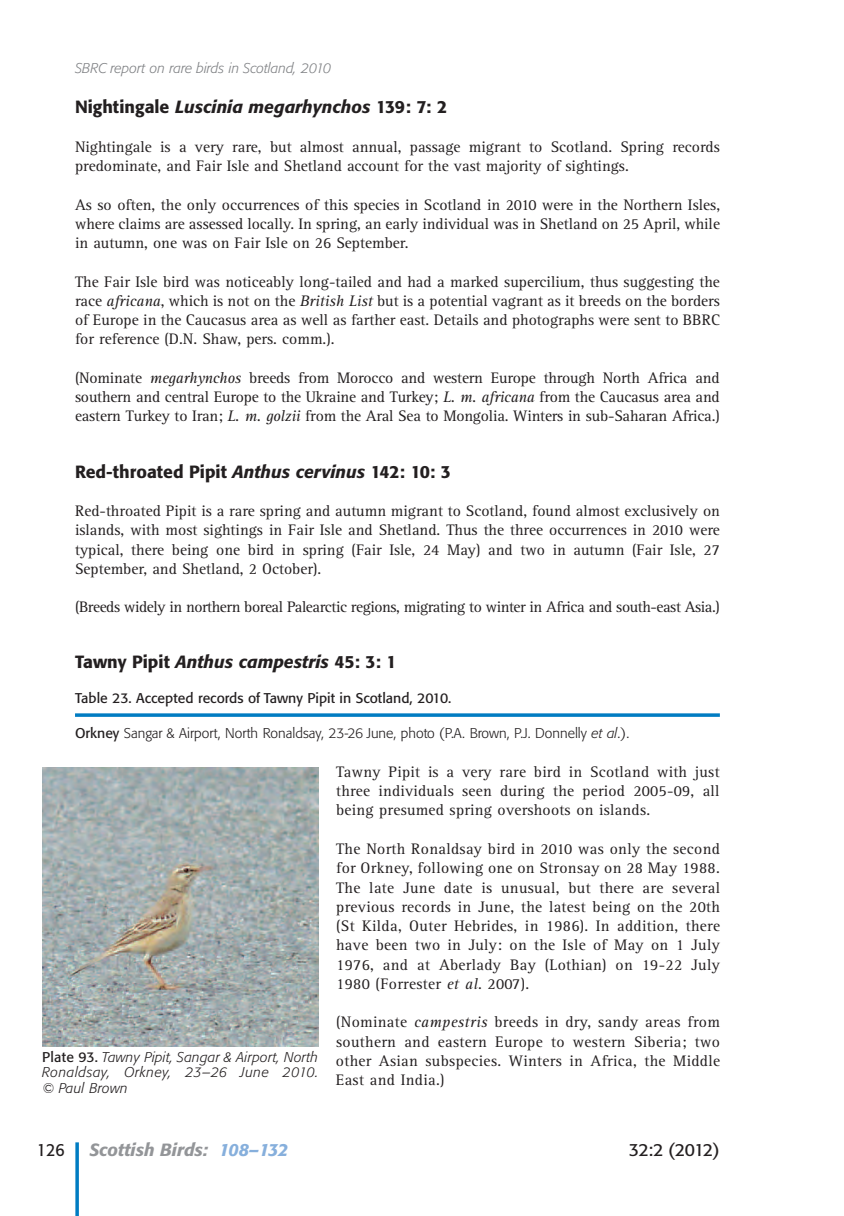
<style>
.page{position:relative;width:844px;height:1216px;background:#fff}
.page>*{position:absolute;margin:0;border:0;box-sizing:border-box;transform-origin:0 0}
.t1{font:500 17.5px "Formata BQ";color:#231f20}
.t2{font:italic 500 17.5px "Formata BQ";color:#231f20}
.t3{font:italic 500 17.5px "Formata BQ";color:#939598}
.t4{font:17.5px "Formata BQ";letter-spacing:-.02em;color:#231f20}
.t5{font:17.5px "Formata BQ";letter-spacing:-.02em;color:#231f20;scale:.9 1}
.t6{font:15.75px/19.2px "AT Rotis Serif";color:#231f20;text-align:justify}
.t7{font:15.75px "AT Rotis Serif";letter-spacing:-.025em;color:#231f20}
.t8{font:300 14px "Formata BQ";color:#231f20}
.t9{font:italic 300 14px/15.8px "Formata BQ";letter-spacing:.015em;color:#231f20;text-align:justify}
.t10{font:14px "Formata BQ";color:#231f20}
.t11{font:italic 300 14px "Formata BQ";color:#808285}
.s1{font-style:normal}
.s2{font-style:italic}
.s3{font-weight:400}
.s4{font-weight:400;font-style:normal}
.s5{color:#86afdc}
</style>
<div class="page">
<svg style="left:75px;top:1142px;width:4px;height:73px"></svg>
<hr style="left:75px;top:713px;width:644px;height:3px;background:#007cc2">
<img style="left:42px;top:768px;width:276px;height:278px">
<p class="t11" style="left:75px;top:62px;width:258px">SBRC report on rare birds in Scotland, 2010</p>
<p class="t2" style="left:75px;top:99px;width:373px"><span class="s1">Nightingale</span> Luscinia megarhynchos <span class="s1">139: 7: 2</span></p>
<p class="t6" style="left:75px;top:139px;width:646px">Nightingale is a very rare, but almost annual, passage migrant to Scotland. Spring records predominate, and Fair Isle and Shetland account for the vast majority of sightings.</p>
<p class="t6" style="left:75px;top:196px;width:646px">As so often, the only occurrences of this species in Scotland in 2010 were in the Northern Isles, where claims are assessed locally. In spring, an early individual was in Shetland on 25 April, while in autumn, one was on Fair Isle on 26 September.</p>
<p class="t6" style="left:75px;top:273px;width:646px">The Fair Isle bird was noticeably long-tailed and had a marked supercilium, thus suggesting the race <span class="s2">africana</span>, which is not on the <span class="s2">British List</span> but is a potential vagrant as it breeds on the borders of Europe in the Caucasus area as well as farther east. Details and photographs were sent to BBRC for reference (D.N. Shaw, pers. comm.).</p>
<p class="t6" style="left:75px;top:370px;width:646px">(Nominate <span class="s2">megarhynchos</span> breeds from Morocco and western Europe through North Africa and southern and central Europe to the Ukraine and Turkey; <span class="s2">L. m. africana</span> from the Caucasus area and eastern Turkey to Iran; <span class="s2">L. m. golzii</span> from the Aral Sea to Mongolia. Winters in sub-Saharan Africa.)</p>
<p class="t1" style="left:75px;top:463px;width:377px">Red-throated Pipit <span class="s2">Anthus cervinus</span> 142: 10: 3</p>
<p class="t6" style="left:75px;top:503px;width:646px">Red-throated Pipit is a rare spring and autumn migrant to Scotland, found almost exclusively on islands, with most sightings in Fair Isle and Shetland. Thus the three occurrences in 2010 were typical, there being one bird in spring (Fair Isle, 24 May) and two in autumn (Fair Isle, 27<br>September, and Shetland, 2 October).</p>
<p class="t7" style="left:75px;top:602px;width:646px">(Breeds widely in northern boreal Palearctic regions, migrating to winter in Africa and south-east Asia.)</p>
<p class="t1" style="left:75px;top:654px;width:323px">Tawny Pipit <span class="s2">Anthus campestris</span> 45: 3: 1</p>
<p class="t10" style="left:75px;top:692px;width:378px">Table 23. Accepted records of Tawny Pipit in Scotland, 2010.</p>
<p class="t8" style="left:75px;top:727px;width:555px"><span class="s3">Orkney</span> Sangar &amp; Airport, North Ronaldsay, 23-26 June, photo (P.A. Brown, P.J. Donnelly <span class="s2">et al</span>.).</p>
<p class="t6" style="left:336px;top:763px;width:385px">Tawny Pipit is a very rare bird in Scotland with just three individuals seen during the period 2005-09, all being presumed spring overshoots on islands.</p>
<p class="t6" style="left:336px;top:840px;width:385px">The North Ronaldsay bird in 2010 was only the second for Orkney, following one on Stronsay on 28 May 1988.<br>The late June date is unusual, but there are several previous records in June, the latest being on the 20th (St Kilda, Outer Hebrides, in 1986). In addition, there have been two in July: on the Isle of May on 1 July 1976, and at Aberlady Bay (Lothian) on 19-22 July 1980 (Forrester <span class="s2">et al</span>. 2007).</p>
<p class="t6" style="left:336px;top:1014px;width:385px">(Nominate <span class="s2">campestris</span> breeds in dry, sandy areas from southern and eastern Europe to western Siberia; two other Asian subspecies. Winters in Africa, the Middle East and India.)</p>
<p class="t9" style="left:42px;top:1049px;width:278px"><span class="s4">Plate 93.</span> Tawny Pipit, Sangar &amp; Airport, North Ronaldsay, Orkney, 23–26 June 2010. © Paul Brown</p>
<p class="t5" style="left:37px;top:1142px;width:32px">126</p>
<p class="t3" style="left:89px;top:1142px;width:200px">Scottish Birds: <span class="s5">108–132</span></p>
<p class="t4" style="left:628px;top:1141px;width:92px">32:2 (2012)</p>
</div>
